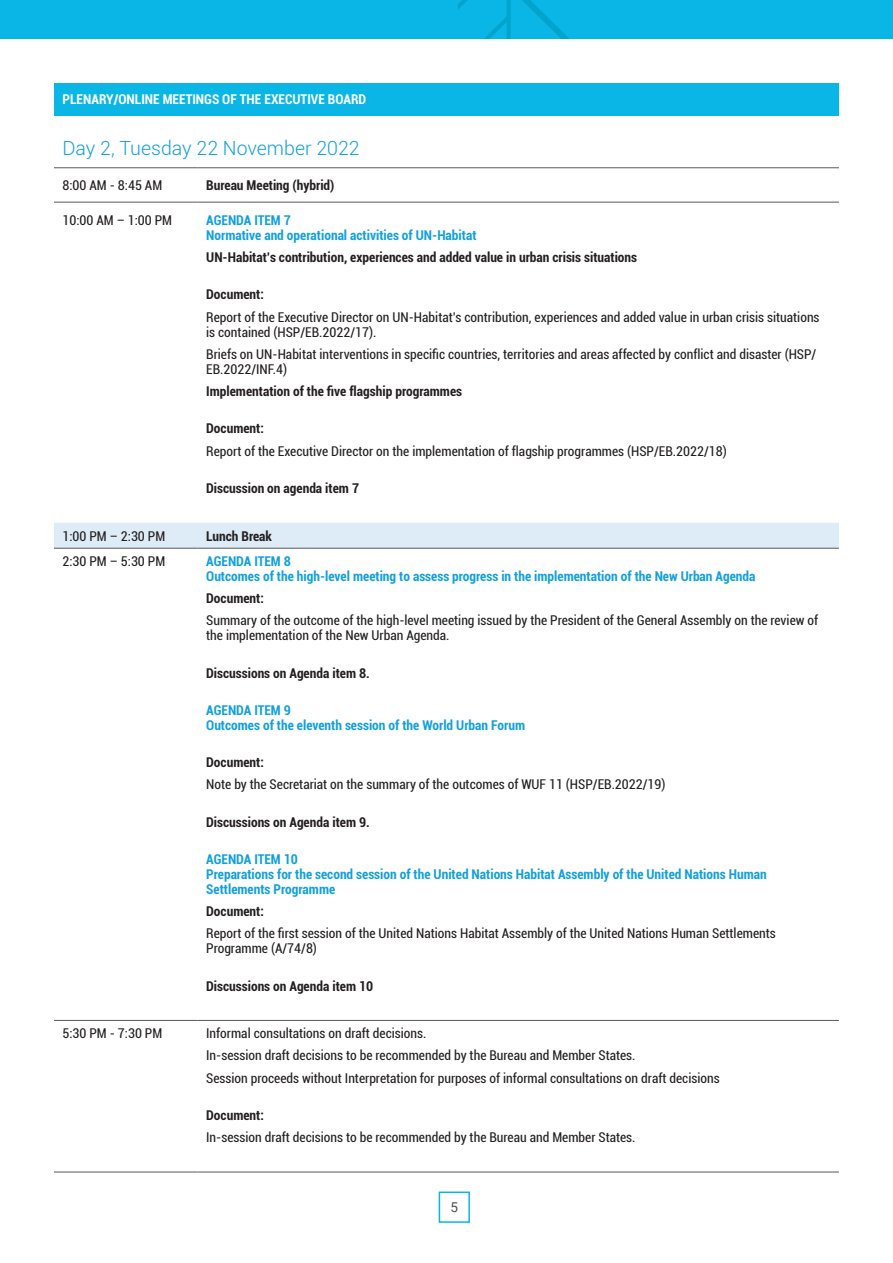
<style>
.page{position:relative;width:893px;height:1263px;background:#fff}
.page>*{position:absolute;margin:0;border:0;box-sizing:border-box;transform-origin:0 0}
.Table_1_Inside{font:300 19.5px "Roboto";color:#12a0db}
.Table_1_Inside-2{font:condensed 13.5px/15px "Roboto";color:#231f20}
.Table_1_Inside-3{font:700 condensed 13.5px/15px "Roboto";color:#12a0db}
.Table_1_Inside-4{font:700 condensed 13.5px "Roboto";color:#231f20}
.Table_1_H1{font:700 condensed 13.5px "Roboto";color:#fff}
.Table_1_H2{font:700 condensed 13.5px "Roboto";color:#231f20}
.t1{font:13.5px "Roboto";color:#4b4c4d}
</style>
<div class="page">
<div style="left:439px;top:1191px;width:31px;height:32px;border:2px solid #0ab6e5"></div>
<div style="left:0;top:0;width:890px;height:38px;background:#0ab6e5"></div>
<svg style="left:458px;top:0;width:110px;height:38px"></svg>
<div style="left:54px;top:83px;width:785px;height:32px;background:#0ab6e5"></div>
<div style="left:54px;top:523px;width:785px;height:25px;background:#deecf8"></div>
<hr style="left:54px;top:167px;width:144px;height:1px;background:#57585a">
<hr style="left:198px;top:167px;width:641px;height:1px;background:#57585a">
<hr style="left:54px;top:202px;width:144px;height:1px;background:#57585a">
<hr style="left:198px;top:202px;width:641px;height:1px;background:#57585a">
<hr style="left:54px;top:548px;width:144px;height:1px;background:#57585a">
<hr style="left:198px;top:548px;width:641px;height:1px;background:#57585a">
<hr style="left:54px;top:1020px;width:144px;height:1px;background:#57585a">
<hr style="left:198px;top:1020px;width:641px;height:1px;background:#57585a">
<hr style="left:54px;top:1171px;width:144px;height:1px;background:#57585a">
<hr style="left:198px;top:1171px;width:641px;height:1px;background:#57585a">
<p class="Table_1_H1" style="left:63px;top:90px;width:305px">PLENARY/ONLINE MEETINGS OF THE EXECUTIVE BOARD</p>
<p class="Table_1_Inside" style="left:63px;top:135px;width:299px">Day 2, Tuesday 22 November 2022</p>
<p class="Table_1_Inside-2" style="left:63px;top:177px;width:101px">8:00 AM - 8:45 AM</p>
<p class="Table_1_Inside-4" style="left:206px;top:176px;width:130px">Bureau Meeting (hybrid)</p>
<p class="Table_1_Inside-2" style="left:63px;top:212px;width:111px">10:00 AM – 1:00 PM</p>
<p class="Table_1_Inside-3" style="left:206px;top:212px;width:272px">AGENDA ITEM 7<br>Normative and operational activities of UN-Habitat</p>
<p class="Table_1_Inside-4" style="left:206px;top:248px;width:432px">UN-Habitat’s contribution, experiences and added value in urban crisis situations</p>
<p class="Table_1_Inside-4" style="left:206px;top:285px;width:59px">Document:</p>
<p class="Table_1_Inside-2" style="left:206px;top:309px;width:615px">Report of the Executive Director on UN-Habitat’s contribution, experiences and added value in urban crisis situations is contained (HSP/EB.2022/17).</p>
<p class="Table_1_Inside-2" style="left:206px;top:346px;width:612px">Briefs on UN-Habitat interventions in specific countries, territories and areas affected by conflict and disaster (HSP/<br>EB.2022/INF.4)</p>
<p class="Table_1_Inside-4" style="left:206px;top:382px;width:257px">Implementation of the five flagship programmes</p>
<p class="Table_1_Inside-4" style="left:206px;top:419px;width:59px">Document:</p>
<p class="Table_1_Inside-2" style="left:206px;top:443px;width:522px">Report of the Executive Director on the implementation of flagship programmes (HSP/EB.2022/18)</p>
<p class="Table_1_Inside-4" style="left:206px;top:479px;width:154px">Discussion on agenda item 7</p>
<p class="Table_1_Inside-2" style="left:63px;top:528px;width:104px">1:00 PM – 2:30 PM</p>
<p class="Table_1_H2" style="left:206px;top:526px;width:67px">Lunch Break</p>
<p class="Table_1_Inside-2" style="left:63px;top:553px;width:104px">2:30 PM – 5:30 PM</p>
<p class="Table_1_Inside-3" style="left:206px;top:553px;width:551px">AGENDA ITEM 8<br>Outcomes of the high-level meeting to assess progress in the implementation of the New Urban Agenda</p>
<p class="Table_1_Inside-4" style="left:206px;top:589px;width:59px">Document:</p>
<p class="Table_1_Inside-2" style="left:206px;top:613px;width:613px">Summary of the outcome of the high-level meeting issued by the President of the General Assembly on the review of the implementation of the New Urban Agenda.</p>
<p class="Table_1_Inside-4" style="left:206px;top:663px;width:165px">Discussions on Agenda item 8.</p>
<p class="Table_1_Inside-3" style="left:206px;top:702px;width:320px">AGENDA ITEM 9<br>Outcomes of the eleventh session of the World Urban Forum</p>
<p class="Table_1_Inside-4" style="left:206px;top:753px;width:59px">Document:</p>
<p class="Table_1_Inside-2" style="left:206px;top:777px;width:461px">Note by the Secretariat on the summary of the outcomes of WUF 11 (HSP/EB.2022/19)</p>
<p class="Table_1_Inside-4" style="left:206px;top:812px;width:165px">Discussions on Agenda item 9.</p>
<p class="Table_1_Inside-3" style="left:206px;top:851px;width:562px">AGENDA ITEM 10<br>Preparations for the second session of the United Nations Habitat Assembly of the United Nations Human<br>Settlements Programme</p>
<p class="Table_1_Inside-4" style="left:206px;top:902px;width:59px">Document:</p>
<p class="Table_1_Inside-2" style="left:206px;top:925px;width:571px">Report of the first session of the United Nations Habitat Assembly of the United Nations Human Settlements<br>Programme (A/74/8)</p>
<p class="Table_1_Inside-4" style="left:206px;top:976px;width:169px">Discussions on Agenda item 10</p>
<p class="Table_1_Inside-2" style="left:63px;top:1025px;width:101px">5:30 PM - 7:30 PM</p>
<p class="Table_1_Inside-2" style="left:206px;top:1025px;width:222px">Informal consultations on draft decisions.</p>
<p class="Table_1_Inside-2" style="left:206px;top:1048px;width:431px">In-session draft decisions to be recommended by the Bureau and Member States.</p>
<p class="Table_1_Inside-2" style="left:206px;top:1070px;width:515px">Session proceeds without Interpretation for purposes of informal consultations on draft decisions</p>
<p class="Table_1_Inside-4" style="left:206px;top:1105px;width:59px">Document:</p>
<p class="Table_1_Inside-2" style="left:206px;top:1129px;width:431px">In-session draft decisions to be recommended by the Bureau and Member States.</p>
<p class="t1" style="left:450px;top:1198px;width:9px">5</p>
</div>
